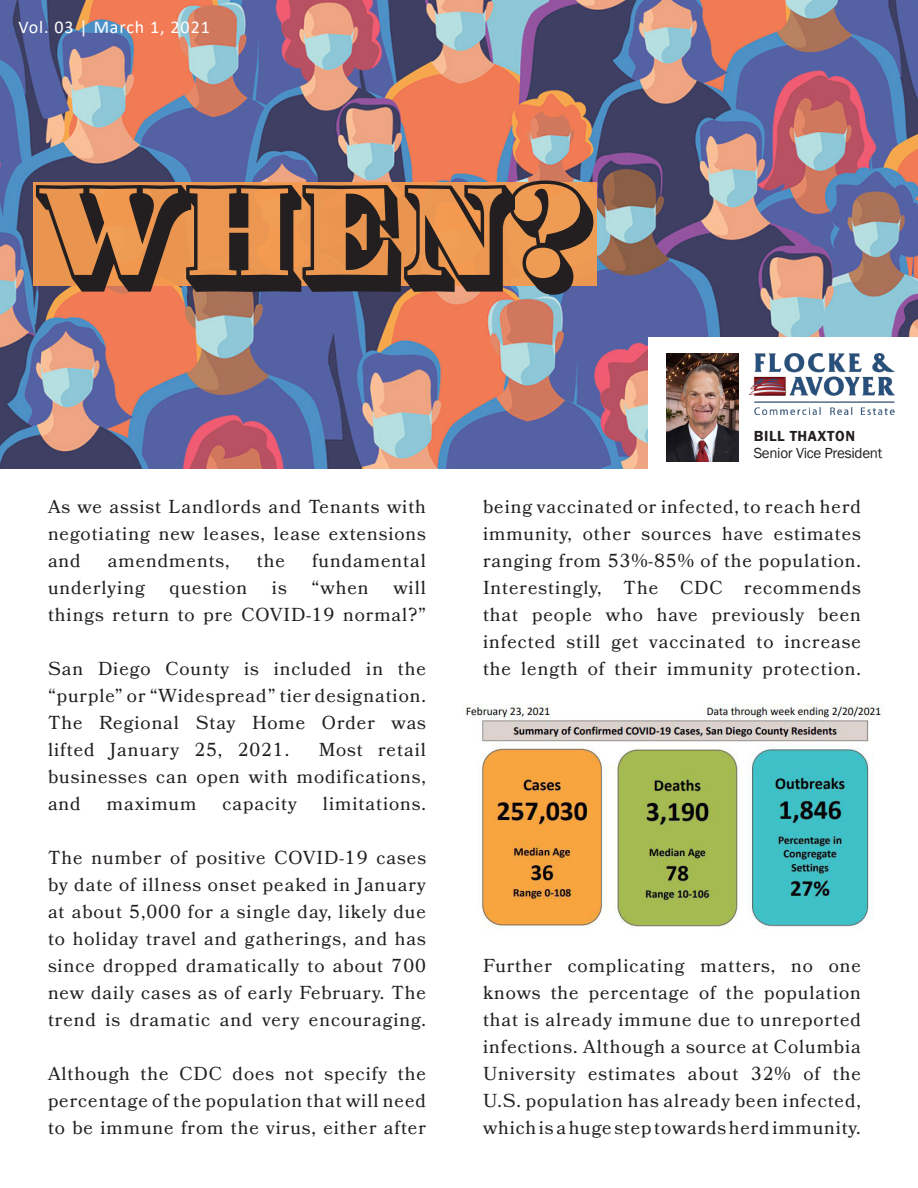
<style>
.page{position:relative;width:918px;height:1188px;background:#fff}
.page>*{position:absolute;margin:0;border:0;box-sizing:border-box;transform-origin:0 0}
.t1{font:136.8px "Ingeborg Block";color:#231f20}
.t2{font:18.75px/27px "Bookmania";letter-spacing:.05em;color:#231f20;text-align:justify}
.t3{font:18px "Calibri";letter-spacing:.05em;color:#fff}
.t4{font:15px "Franklin Gothic";letter-spacing:-.02em;color:#231f20}
.t5{font:600 15px "Franklin Gothic";letter-spacing:.04em;color:#231f20}
</style>
<div class="page">
<img style="left:0;top:0;width:918px;height:469px">
<div style="left:648px;top:338px;width:270px;height:139px;background:#fff"></div>
<img style="left:667px;top:354px;width:72px;height:108px">
<img style="left:748px;top:354px;width:146px;height:60px">
<div style="left:33px;top:182px;width:564px;height:104px;background:#eb9752"></div>
<img style="left:463px;top:704px;width:419px;height:225px">
<p class="t3" style="left:18px;top:14px;width:193px">Vol. 03 | March 1, 2021</p>
<p class="t1" style="left:42px;top:145px;width:546px">WHEN?</p>
<p class="t5" style="left:754px;top:427px;width:103px">BILL THAXTON</p>
<p class="t4" style="left:754px;top:444px;width:130px">Senior Vice President</p>
<p class="t2" style="left:48px;top:493px;width:380px">As we assist Landlords and Tenants with negotiating new leases, lease extensions and</p>
<p class="t2" style="left:108px;top:547px;width:123px">amendments,</p>
<p class="t2" style="left:257px;top:547px;width:30px">the</p>
<p class="t2" style="left:312px;top:547px;width:115px">fundamental</p>
<p class="t2" style="left:48px;top:574px;width:98px">underlying</p>
<p class="t2" style="left:170px;top:574px;width:79px">question</p>
<p class="t2" style="left:272px;top:574px;width:16px">is</p>
<p class="t2" style="left:312px;top:574px;width:59px">“when</p>
<p class="t2" style="left:48px;top:574px;width:380px;text-align:right">will<br>things return to pre COVID-19 normal?”</p>
<p class="t2" style="left:48px;top:655px;width:380px">San Diego County is included in the “purple” or “Widespread” tier designation.<br>The Regional Stay Home Order was lifted January 25, 2021.</p>
<p class="t2" style="left:48px;top:736px;width:379px;text-indent:271px">Most retail businesses can open with modifications, and</p>
<p class="t2" style="left:107px;top:790px;width:91px">maximum</p>
<p class="t2" style="left:223px;top:790px;width:76px">capacity</p>
<p class="t2" style="left:323px;top:790px;width:105px">limitations.</p>
<p class="t2" style="left:48px;top:844px;width:380px">The number of positive COVID-19 cases by date of illness onset peaked in January at about 5,000 for a single day, likely due to holiday travel and gatherings, and has since dropped dramatically to about 700 new daily cases as of early February. The trend is dramatic and very encouraging.</p>
<p class="t2" style="left:48px;top:1060px;width:379px">Although the CDC does not specify the percentage of the population that will need to be immune from the virus, either after</p>
<p class="t2" style="left:483px;top:493px;width:380px">being vaccinated or infected, to reach herd immunity, other sources have estimates ranging from 53%-85% of the population.<br>Interestingly, The CDC recommends that people who have previously been infected still get vaccinated to increase the length of their immunity protection.</p>
<p class="t2" style="left:483px;top:952px;width:380px">Further complicating matters, no one knows the percentage of the population that is already immune due to unreported infections. Although a source at Columbia University estimates about 32% of the U.S. population has already been infected, which is a huge step towards herd immunity.</p>
</div>
